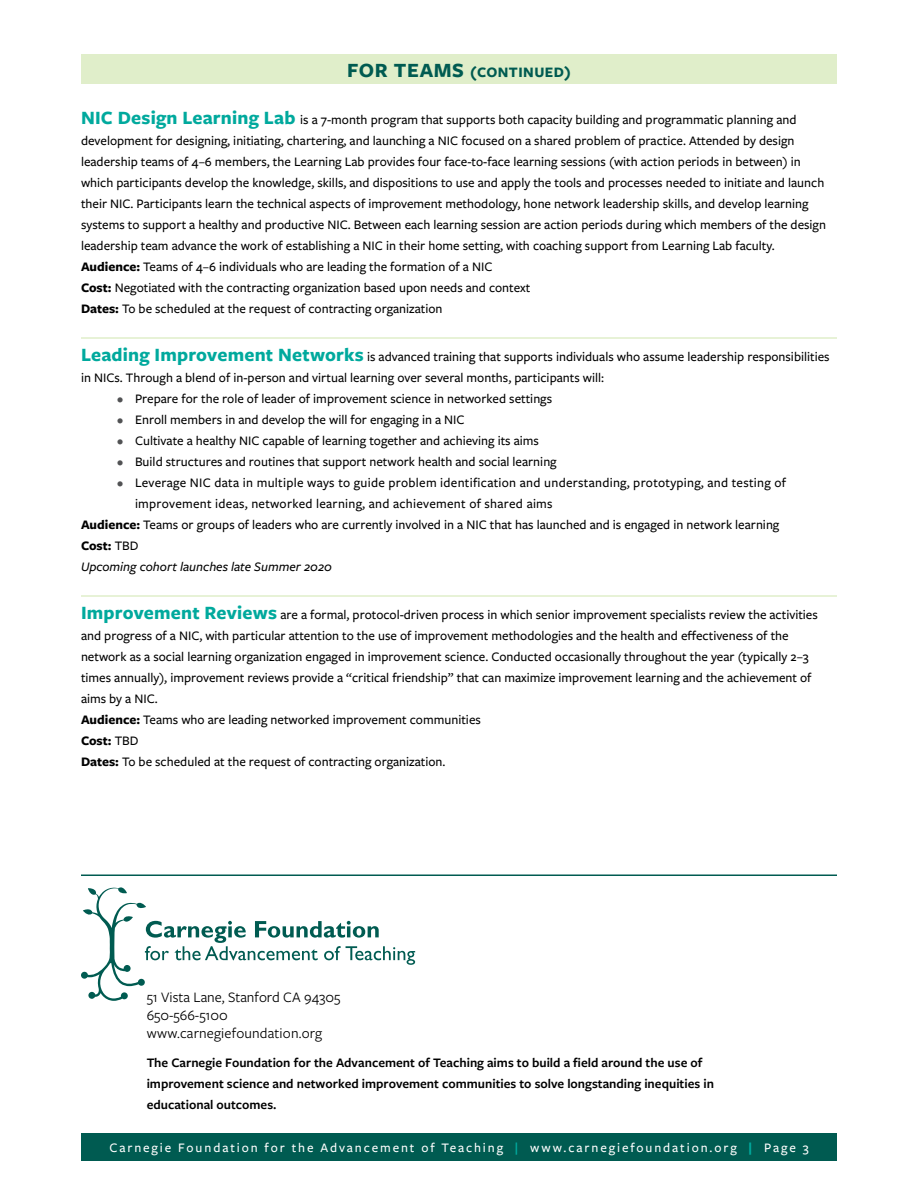
<style>
.page{position:relative;width:918px;height:1188px;background:#fff}
.page>*{position:absolute;margin:0;border:0;box-sizing:border-box;transform-origin:0 0}
.t1{font:15px/18px "Freight Sans Pro";color:#000}
.t2{font:700 15px "Freight Sans Pro";letter-spacing:.03em;color:#005b51}
.t3{font:500 13.5px/21px "Freight Sans Pro";color:#000}
.t4{font:600 13.5px/21px "Freight Sans Pro";color:#000}
.t5{font:500 13.5px "Freight Sans Pro";letter-spacing:.02em;color:#000}
.t6{font:500 13.5px "Freight Sans Pro";letter-spacing:.14em;color:#fff}
.t7{font:italic 500 13.5px "Freight Sans Pro";color:#000}
.t8{font:700 13.5px "Freight Sans Pro";color:#000}
.s1{font-size:21px}
.s2{font-weight:700;font-size:19.5px;color:#00a99d}
.s3{font-weight:700}
.s4{color:#515254}
.s5{font-weight:500}
.s6{font-weight:600;color:#00a99d}
.s7{font-weight:700;color:#00a99d}
</style>
<div class="page">
<div style="left:81px;top:1134px;width:756px;height:27px;background:#005b51"></div>
<div style="left:81px;top:54px;width:756px;height:30px;background:#e0eeca"></div>
<hr style="left:81px;top:874px;width:756px;height:2px;background:#005b51">
<svg style="left:81px;top:887px;width:334px;height:114px"></svg>
<hr style="left:81px;top:337px;width:756px;height:2px;background:#e0eeca">
<hr style="left:81px;top:595px;width:756px;height:2px;background:#e0eeca">
<p class="t2" style="left:347px;top:61px;width:225px"><span class="s1">FOR TEAMS</span> (CONTINUED)</p>
<p class="t3" style="left:81px;top:109px;width:747px"><span class="s2">NIC Design Learning Lab</span> is a 7-month program that supports both capacity building and programmatic planning and development for designing, initiating, chartering, and launching a NIC focused on a shared problem of practice. Attended by design leadership teams of 4–6 members, the Learning Lab provides four face-to-face learning sessions (with action periods in between) in which participants develop the knowledge, skills, and dispositions to use and apply the tools and processes needed to initiate and launch their NIC. Participants learn the technical aspects of improvement methodology, hone network leadership skills, and develop learning systems to support a healthy and productive NIC. Between each learning session are action periods during which members of the design leadership team advance the work of establishing a NIC in their home setting, with coaching support from Learning Lab faculty.<br><span class="s3">Audience:</span> Teams of 4–6 individuals who are leading the formation of a NIC<br><span class="s3">Cost:</span> Negotiated with the contracting organization based upon needs and context<br><span class="s3">Dates:</span> To be scheduled at the request of contracting organization</p>
<p class="t3" style="left:81px;top:346px;width:750px"><span class="s2">Leading Improvement Networks</span> is advanced training that supports individuals who assume leadership responsibilities in NICs. Through a blend of in-person and virtual learning over several months, participants will:</p>
<p class="t3" style="left:117px;top:388px;width:437px"><span class="s4">•</span> Prepare for the role of leader of improvement science in networked settings</p>
<p class="t3" style="left:117px;top:409px;width:349px"><span class="s4">•</span> Enroll members in and develop the will for engaging in a NIC</p>
<p class="t3" style="left:117px;top:430px;width:424px"><span class="s4">•</span> Cultivate a healthy NIC capable of learning together and achieving its aims</p>
<p class="t3" style="left:117px;top:451px;width:441px"><span class="s4">•</span> Build structures and routines that support network health and social learning</p>
<p class="t5" style="left:117px;top:474px;width:671px"><span class="s4">•</span> Leverage NIC data in multiple ways to guide problem identification and understanding, prototyping, and testing of</p>
<p class="t5" style="left:135px;top:495px;width:419px">improvement ideas, networked learning, and achievement of shared aims</p>
<p class="t3" style="left:81px;top:514px;width:700px"><span class="s3">Audience:</span> Teams or groups of leaders who are currently involved in a NIC that has launched and is engaged in network learning</p>
<p class="t8" style="left:81px;top:537px;width:59px">Cost: <span class="s5">TBD</span></p>
<p class="t7" style="left:81px;top:558px;width:253px">Upcoming cohort launches late Summer 2020</p>
<p class="t3" style="left:81px;top:604px;width:738px"><span class="s2">Improvement Reviews</span> are a formal, protocol-driven process in which senior improvement specialists review the activities and progress of a NIC, with particular attention to the use of improvement methodologies and the health and effectiveness of the network as a social learning organization engaged in improvement science. Conducted occasionally throughout the year (typically 2–3 times annually), improvement reviews provide a “critical friendship” that can maximize improvement learning and the achievement of aims by a NIC.<br><span class="s3">Audience:</span> Teams who are leading networked improvement communities<br><span class="s3">Cost:</span> TBD<br><span class="s3">Dates:</span> To be scheduled at the request of contracting organization.</p>
<p class="t1" style="left:147px;top:988px;width:195px">51 Vista Lane, Stanford CA 94305<br>650-566-5100 www.carnegiefoundation.org</p>
<p class="t4" style="left:147px;top:1051px;width:569px">The Carnegie Foundation for the Advancement of Teaching aims to build a field around the use of improvement science and networked improvement communities to solve longstanding inequities in educational outcomes.</p>
<p class="t6" style="left:109px;top:1139px;width:701px">Carnegie Foundation for the Advancement of Teaching <span class="s6">|</span> www.carnegiefoundation.org <span class="s7">|</span> Page 3</p>
</div>
